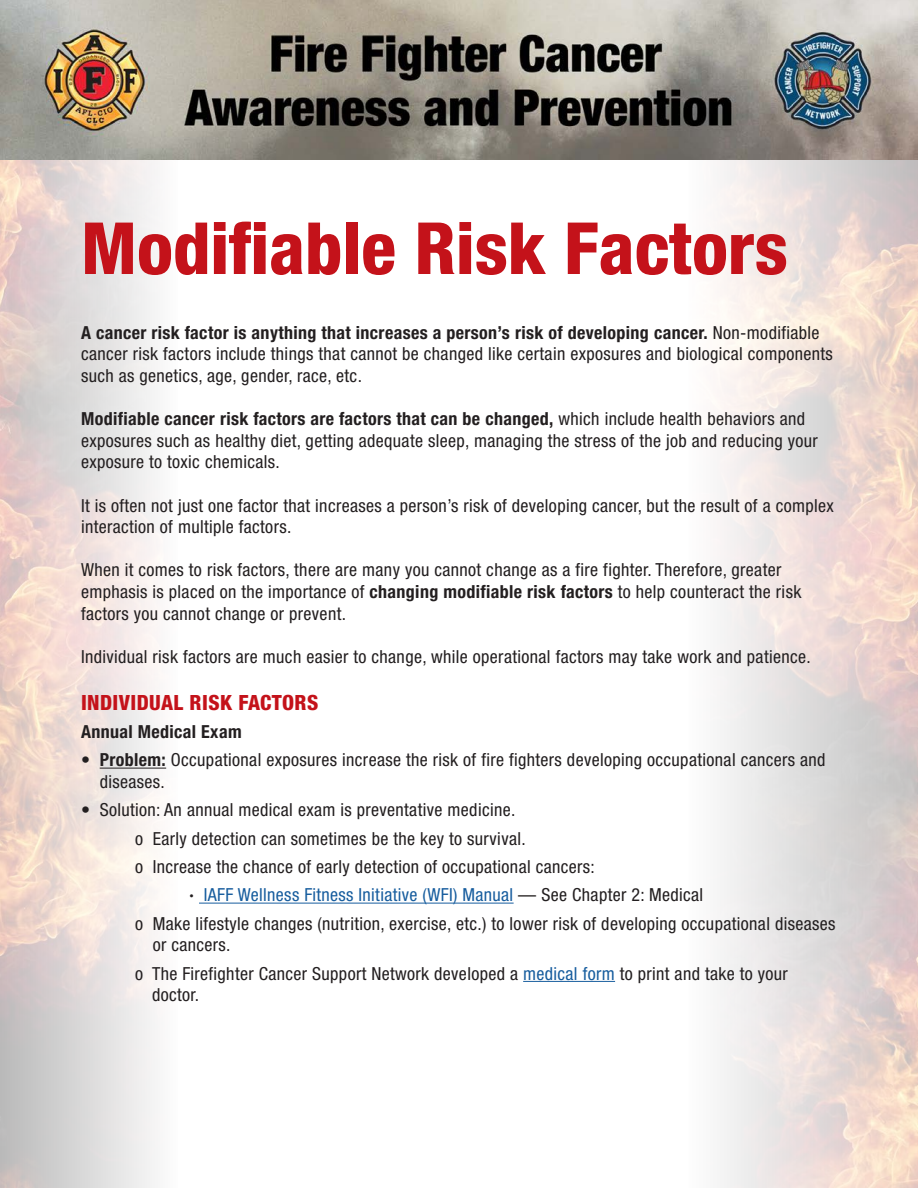
<style>
.page{position:relative;width:918px;height:1188px;background:#fff}
.page>*{position:absolute;margin:0;border:0;box-sizing:border-box;transform-origin:0 0}
.t1{font:800 condensed 72px "Helvetica Neue LT Std";color:#c4121a}
.subhead{font:800 condensed 21px "Helvetica Neue LT Std";letter-spacing:.02em;color:#c4121a}
.body_text{font:condensed 18px/21.6px "Helvetica Neue LT Std";letter-spacing:.02em;color:#231f20}
.bullets{font:condensed 18px/21.6px "Helvetica Neue LT Std";letter-spacing:.02em;color:#231f20}
.bullets-2{font:condensed 18px "Helvetica Neue LT Std";letter-spacing:.02em;color:#175d9e}
.bullets-3{font:700 condensed 18px "Helvetica Neue LT Std";letter-spacing:.02em;color:#231f20}
.s1{font-weight:700}
.s2{font-weight:700;font-stretch:normal;color:#231f20}
.s3{color:#231f20}
.s4{color:#175d9e}
</style>
<div class="page">
<img style="left:688px;top:159px;width:230px;height:1029px">
<img style="left:0;top:0;width:918px;height:159px">
<hr style="left:100px;top:768px;width:66px;height:1px;background:#231f20">
<hr style="left:199px;top:903px;width:315px;height:1px;background:#175d9e">
<hr style="left:523px;top:981px;width:92px;height:1px;background:#175d9e">
<p class="t1" style="left:81px;top:204px;width:708px">Modifiable Risk Factors</p>
<p class="body_text" style="left:81px;top:322px;width:753px"><span class="s1">A cancer risk factor is anything that increases a person’s risk of developing cancer.</span> Non-modifiable cancer risk factors include things that cannot be changed like certain exposures and biological components such as genetics, age, gender, race, etc.</p>
<p class="body_text" style="left:81px;top:408px;width:738px"><span class="s1">Modifiable cancer risk factors are factors that can be changed,</span> which include health behaviors and exposures such as healthy diet, getting adequate sleep, managing the stress of the job and reducing your exposure to toxic chemicals.</p>
<p class="body_text" style="left:81px;top:494px;width:754px">It is often not just one factor that increases a person’s risk of developing cancer, but the result of a complex interaction of multiple factors.</p>
<p class="body_text" style="left:81px;top:559px;width:722px">When it comes to risk factors, there are many you cannot change as a fire fighter. Therefore, greater emphasis is placed on the importance of <span class="s1">changing modifiable risk factors</span> to help counteract the risk factors you cannot change or prevent.</p>
<p class="body_text" style="left:81px;top:646px;width:731px">Individual risk factors are much easier to change, while operational factors may take work and patience.</p>
<p class="subhead" style="left:81px;top:689px;width:239px">INDIVIDUAL RISK FACTORS</p>
<p class="bullets-3" style="left:81px;top:721px;width:162px">Annual Medical Exam</p>
<p class="bullets" style="left:100px;top:749px;width:727px;text-indent:-19px">• <span class="s1">Problem:</span> Occupational exposures increase the risk of fire fighters developing occupational cancers and diseases.</p>
<p class="bullets" style="left:81px;top:799px;width:436px">• Solution: An annual medical exam is preventative medicine.</p>
<p class="bullets" style="left:135px;top:827px;width:392px">o Early detection can sometimes be the key to survival.</p>
<p class="bullets" style="left:135px;top:856px;width:461px">o Increase the chance of early detection of occupational cancers:</p>
<p class="bullets-2" style="left:189px;top:885px;width:516px"><span class="s2">·</span> IAFF Wellness Fitness Initiative (WFI) Manual <span class="s3">— See Chapter 2: Medical</span></p>
<p class="bullets" style="left:153px;top:912px;width:684px;text-indent:-18px">o Make lifestyle changes (nutrition, exercise, etc.) to lower risk of developing occupational diseases or cancers.</p>
<p class="bullets" style="left:152px;top:962px;width:637px;text-indent:-17px">o The Firefighter Cancer Support Network developed a <span class="s4">medical form</span> to print and take to your doctor.</p>
</div>
